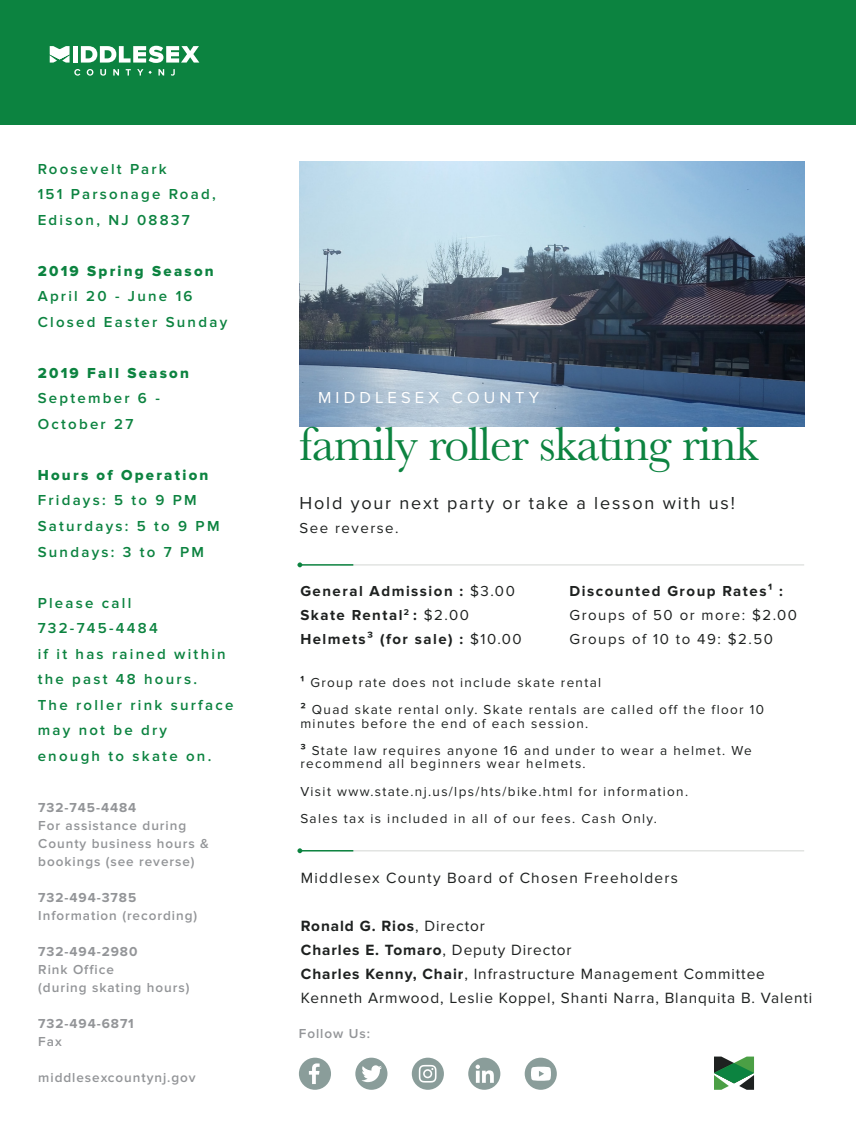
<style>
.page{position:relative;width:856px;height:1126px;background:#fff}
.page>*{position:absolute;margin:0;border:0;box-sizing:border-box;transform-origin:0 0}
.t1{font:49.5px "Baskerville";letter-spacing:-.02em;color:#0c8340}
.t2{font:18px "Proxima Nova";letter-spacing:.1em;color:#1e2120}
.t3{font:16.5px "Proxima Nova";letter-spacing:.25em;color:#fff}
.t4{font:15.3px "Proxima Nova";letter-spacing:.06em;color:#1e2120}
.t5{font:700 15.3px "Proxima Nova";letter-spacing:.06em;color:#1e2120}
.t6{font:15.3px "Proxima Nova";letter-spacing:.08em;color:#1e2120}
.t7{font:600 15px/25.5px "Proxima Nova";letter-spacing:.15em;color:#0c8340}
.t8{font:700 15px "Proxima Nova";letter-spacing:.1em;color:#1e2120}
.t9{font:15px/24px "Proxima Nova";letter-spacing:.1em;color:#1e2120}
.t10{font:15px "Proxima Nova Extrabld";letter-spacing:.15em;color:#0c8340}
.t11{font:13.5px/13.5px "Proxima Nova";letter-spacing:.1em;color:#1e2120}
.t12{font:600 13.5px/18px "Proxima Nova";letter-spacing:.07em;color:#939598}
.t13{font:700 13.5px "Proxima Nova";letter-spacing:.07em;color:#939598}
.s1{font-family:"Proxima Nova Extrabld";font-weight:400}
.s2{font-weight:700}
.s3{font-weight:400}
</style>
<div class="page">
<div style="left:0;top:0;width:855px;height:125px;background:#0c8340"></div>
<svg style="left:74px;top:69px;width:6px;height:7px"></svg>
<svg style="left:87px;top:69px;width:6px;height:7px"></svg>
<svg style="left:100px;top:69px;width:6px;height:7px"></svg>
<svg style="left:113px;top:69px;width:6px;height:6px"></svg>
<svg style="left:126px;top:69px;width:5px;height:6px"></svg>
<svg style="left:158px;top:69px;width:6px;height:6px"></svg>
<svg style="left:171px;top:69px;width:4px;height:7px"></svg>
<svg style="left:137px;top:69px;width:15px;height:6px"></svg>
<svg style="left:81px;top:46px;width:118px;height:17px"></svg>
<hr style="left:73px;top:46px;width:4px;height:17px;background:#fff">
<svg style="left:50px;top:46px;width:20px;height:17px"></svg>
<img style="left:299px;top:162px;width:505px;height:265px">
<svg style="left:299px;top:1057px;width:32px;height:32px"></svg>
<svg style="left:355px;top:1057px;width:32px;height:32px"></svg>
<svg style="left:411px;top:1057px;width:33px;height:32px"></svg>
<svg style="left:468px;top:1057px;width:32px;height:32px"></svg>
<svg style="left:524px;top:1057px;width:32px;height:32px"></svg>
<svg style="left:714px;top:1056px;width:39px;height:33px"></svg>
<hr style="left:340px;top:850px;width:464px;height:1px;background:#e2e4e2">
<hr style="left:340px;top:564px;width:464px;height:1px;background:#e2e4e2">
<svg style="left:297px;top:848px;width:5px;height:5px"></svg>
<svg style="left:297px;top:562px;width:5px;height:5px"></svg>
<hr style="left:300px;top:850px;width:53px;height:1px;background:#0c8340">
<hr style="left:300px;top:564px;width:53px;height:1px;background:#0c8340">
<p class="t7" style="left:38px;top:156px;width:130px">Roosevelt Park</p>
<p class="t7" style="left:38px;top:182px;width:179px">151 Parsonage Road,<br>Edison, NJ 08837</p>
<p class="t10" style="left:38px;top:262px;width:178px">2019 Spring Season</p>
<p class="t7" style="left:38px;top:284px;width:156px">April 20 - June 16</p>
<p class="t7" style="left:38px;top:309px;width:191px">Closed Easter Sunday</p>
<p class="t7" style="left:38px;top:360px;width:153px"><span class="s1">2019 Fall Season<br></span>September 6 -<br>October 27</p>
<p class="t10" style="left:38px;top:466px;width:172px">Hours of Operation</p>
<p class="t7" style="left:38px;top:488px;width:161px">Fridays: 5 to 9 PM</p>
<p class="t7" style="left:38px;top:513px;width:183px">Saturdays: 5 to 9 PM</p>
<p class="t7" style="left:38px;top:539px;width:168px">Sundays: 3 to 7 PM</p>
<p class="t7" style="left:38px;top:590px;width:95px">Please call</p>
<p class="t7" style="left:38px;top:615px;width:121px">732-745-4484</p>
<p class="t7" style="left:38px;top:641px;width:197px">if it has rained within the past 48 hours.<br>The roller rink surface may not be dry<br>enough to skate on.</p>
<p class="t13" style="left:38px;top:799px;width:99px">732-745-4484</p>
<p class="t12" style="left:38px;top:816px;width:172px">For assistance during<br>County business hours &amp; bookings (see reverse)</p>
<p class="t13" style="left:38px;top:889px;width:99px">732-494-3785</p>
<p class="t12" style="left:38px;top:906px;width:160px">Information (recording)</p>
<p class="t13" style="left:38px;top:943px;width:101px">732-494-2980</p>
<p class="t12" style="left:38px;top:960px;width:77px">Rink Office</p>
<p class="t12" style="left:38px;top:978px;width:153px">(during skating hours)</p>
<p class="t13" style="left:38px;top:1015px;width:97px">732-494-6871</p>
<p class="t12" style="left:38px;top:1032px;width:25px">Fax</p>
<p class="t12" style="left:38px;top:1068px;width:159px">middlesexcountynj.gov</p>
<p class="t3" style="left:318px;top:388px;width:222px">MIDDLESEX COUNTY</p>
<p class="t1" style="left:299px;top:412px;width:460px">family roller skating rink</p>
<p class="t2" style="left:299px;top:493px;width:437px">Hold your next party or take a lesson with us!</p>
<p class="t9" style="left:299px;top:516px;width:100px">See reverse.</p>
<p class="t8" style="left:569px;top:582px;width:215px">Discounted Group Rates¹ :</p>
<p class="t9" style="left:569px;top:603px;width:229px">Groups of 50 or more: $2.00<br>Groups of 10 to 49: $2.50</p>
<p class="t11" style="left:300px;top:676px;width:302px"><span class="s2">¹</span> Group rate does not include skate rental</p>
<p class="t11" style="left:300px;top:703px;width:465px"><span class="s2">²</span> Quad skate rental only. Skate rentals are called off the floor 10 minutes before the end of each session.</p>
<p class="t11" style="left:300px;top:744px;width:453px"><span class="s2">³</span> State law requires anyone 16 and under to wear a helmet. We recommend all beginners wear helmets.</p>
<p class="t11" style="left:300px;top:784px;width:389px">Visit www.state.nj.us/lps/hts/bike.html for information.</p>
<p class="t11" style="left:300px;top:811px;width:358px">Sales tax is included in all of our fees. Cash Only.</p>
<p class="t8" style="left:300px;top:582px;width:216px">General Admission : <span class="s3">$3.00</span></p>
<p class="t8" style="left:300px;top:606px;width:170px">Skate Rental<sup>2</sup> : <span class="s3">$2.00</span></p>
<p class="t8" style="left:300px;top:630px;width:223px">Helmets³ (for sale) : <span class="s3">$10.00</span></p>
<p class="t6" style="left:301px;top:869px;width:378px">Middlesex County Board of Chosen Freeholders</p>
<p class="t5" style="left:301px;top:917px;width:185px">Ronald G. Rios<span class="s3">, Director</span></p>
<p class="t5" style="left:301px;top:941px;width:272px">Charles E. Tomaro<span class="s3">, Deputy Director</span></p>
<p class="t4" style="left:301px;top:965px;width:465px"><span class="s2">Charles Kenny, Chair</span>, Infrastructure Management Committee</p>
<p class="t4" style="left:301px;top:989px;width:513px">Kenneth Armwood, Leslie Koppel, Shanti Narra, Blanquita B. Valenti</p>
<p class="t12" style="left:299px;top:1024px;width:73px">Follow Us:</p>
</div>
